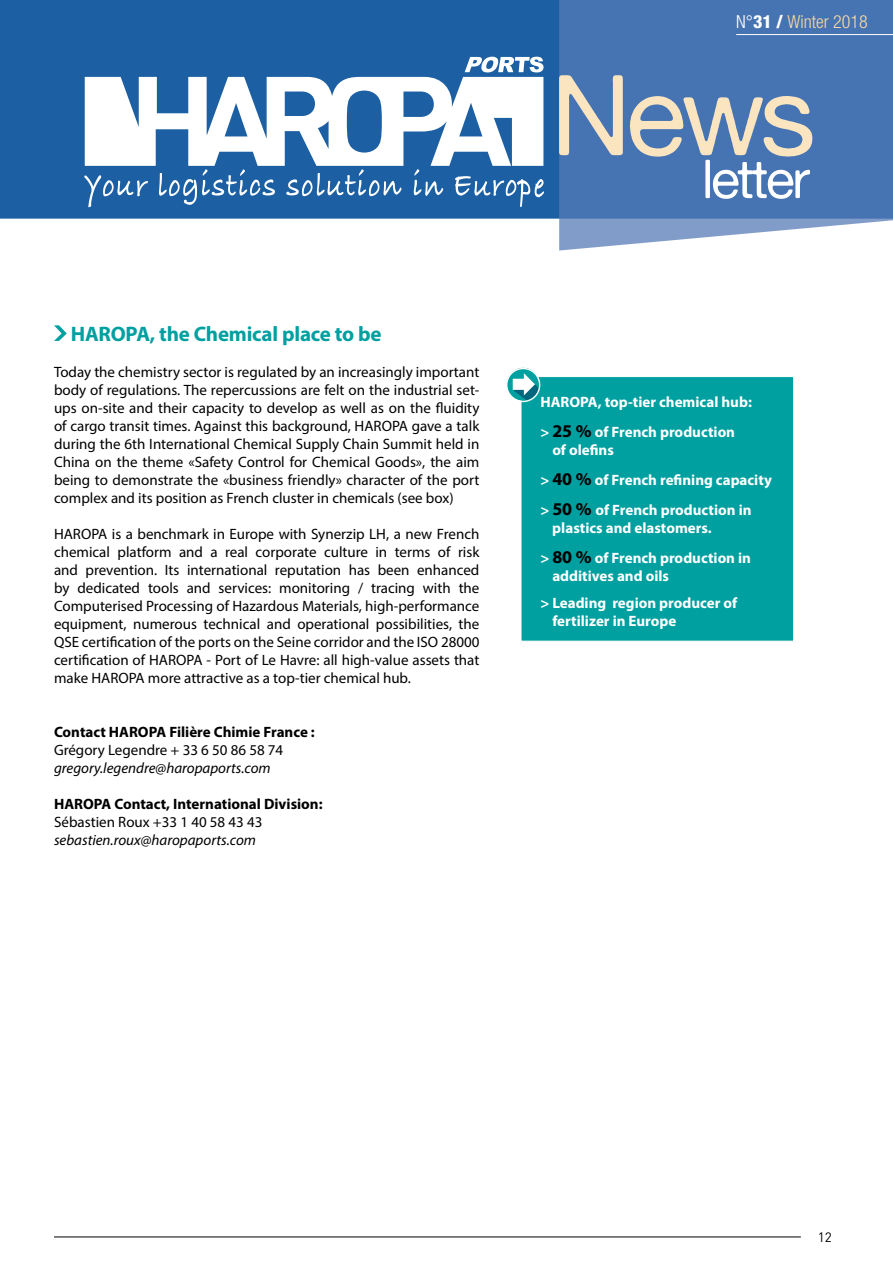
<style>
.page{position:relative;width:893px;height:1263px;background:#fff}
.page>*{position:absolute;margin:0;border:0;box-sizing:border-box;transform-origin:0 0}
.t1{font:54px "Alte Haas Grotesk";letter-spacing:-.05em;color:#fff}
.t2{font:700 21px "Myriad Pro";letter-spacing:-.01em;color:#009fa0}
.t3{font:300 condensed 18px "Helvetica Neue";color:#f9daa5}
.t4{font:15px/18px "Myriad Pro";color:#000;text-align:justify}
.t5{font:700 15px/30.2px "Myriad Pro";color:#fff}
.t6{font:700 15px "Myriad Pro";color:#000}
.t7{font:italic 15px "Myriad Pro";color:#000}
.t8{font:13.5px "DIN";color:#000}
.s1{color:#fff}
.s2{font-weight:800;color:#fff}
.s3{font-size:18px;color:#000}
</style>
<div class="page">
<div style="left:0;top:0;width:559px;height:219px;background:#1c60a3"></div>
<svg style="left:559px;top:0;width:334px;height:251px;background:#557eb7"></svg>
<svg style="left:84px;top:57px;width:460px;height:150px"></svg>
<hr style="left:736px;top:34px;width:157px;height:1px;background:#fff">
<hr style="left:54px;top:1237px;width:747px;height:1px;background:#000">
<div style="left:521px;top:376px;width:273px;height:265px;background:#009fa0;border:1px solid #fff"></div>
<svg style="left:54px;top:325px;width:13px;height:16px"></svg>
<svg style="left:507px;top:368px;width:33px;height:33px"></svg>
<svg style="left:513px;top:373px;width:26px;height:27px"></svg>
<div style="left:506px;top:368px;width:34px;height:34px;border:1px solid #fff;border-radius:50%"></div>
<h2 class="t2" style="left:71px;top:320px;width:312px">HAROPA, the Chemical place to be</h2>
<p class="t4" style="left:54px;top:363px;width:427px">Today the chemistry sector is regulated by an increasingly important body of regulations. The repercussions are felt on the industrial set&shy;ups on-site and their capacity to develop as well as on the fluidity of cargo transit times. Against this background, HAROPA gave a talk during the 6th International Chemical Supply Chain Summit held in China on the theme «Safety Control for Chemical Goods», the aim being to demonstrate the «business friendly» character of the port complex and its position as French cluster in chemicals (see box)</p>
<p class="t4" style="left:54px;top:525px;width:427px">HAROPA is a benchmark in Europe with Synerzip LH, a new French chemical platform and a real corporate culture in terms of risk and prevention. Its international reputation has been enhanced by dedicated tools and services: monitoring / tracing with the Computerised Processing of Hazardous Materials, high-performance equipment, numerous technical and operational possibilities, the QSE certification of the ports on the Seine corridor and the ISO 28000 certification of HAROPA - Port of Le Havre: all high-value assets that make HAROPA more attractive as a top-tier chemical hub.</p>
<p class="t6" style="left:54px;top:722px;width:262px">Contact HAROPA Filière Chimie France :</p>
<p class="t4" style="left:54px;top:741px;width:231px">Grégory Legendre + 33 6 50 86 58 74</p>
<p class="t7" style="left:54px;top:759px;width:218px">gregory.legendre@haropaports.com</p>
<p class="t6" style="left:54px;top:794px;width:270px">HAROPA Contact, International Division:</p>
<p class="t4" style="left:54px;top:813px;width:210px">Sébastien Roux +33 1 40 58 43 43</p>
<p class="t7" style="left:54px;top:831px;width:203px">sebastien.roux@haropaports.com</p>
<p class="t3" style="left:736px;top:12px;width:133px"><span class="s1">N°</span><span class="s2">31 /</span> Winter 2018</p>
<h1 class="t1" style="left:550px;top:147px;width:267px"><sup>News</sup>letter</h1>
<p class="t5" style="left:540px;top:386px;width:213px">HAROPA, top-tier chemical hub: &gt; <span class="s3">25 %</span> of French production</p>
<p class="t5" style="left:540px;top:434px;width:233px;text-indent:12px">of olefins<br>&gt; <span class="s3">40 %</span> of French refining capacity &gt; <span class="s3">50 %</span> of French production in</p>
<p class="t5" style="left:540px;top:512px;width:212px;text-indent:12px">plastics and elastomers.<br>&gt; <span class="s3">80 %</span> of French production in</p>
<p class="t5" style="left:540px;top:562px;width:198px;line-height:26.5px;text-indent:12px">additives and oils<br>&gt; Leading region producer of</p>
<p class="t5" style="left:552px;top:605px;width:126px">fertilizer in Europe</p>
<p class="t8" style="left:818px;top:1229px;width:16px">12</p>
</div>
